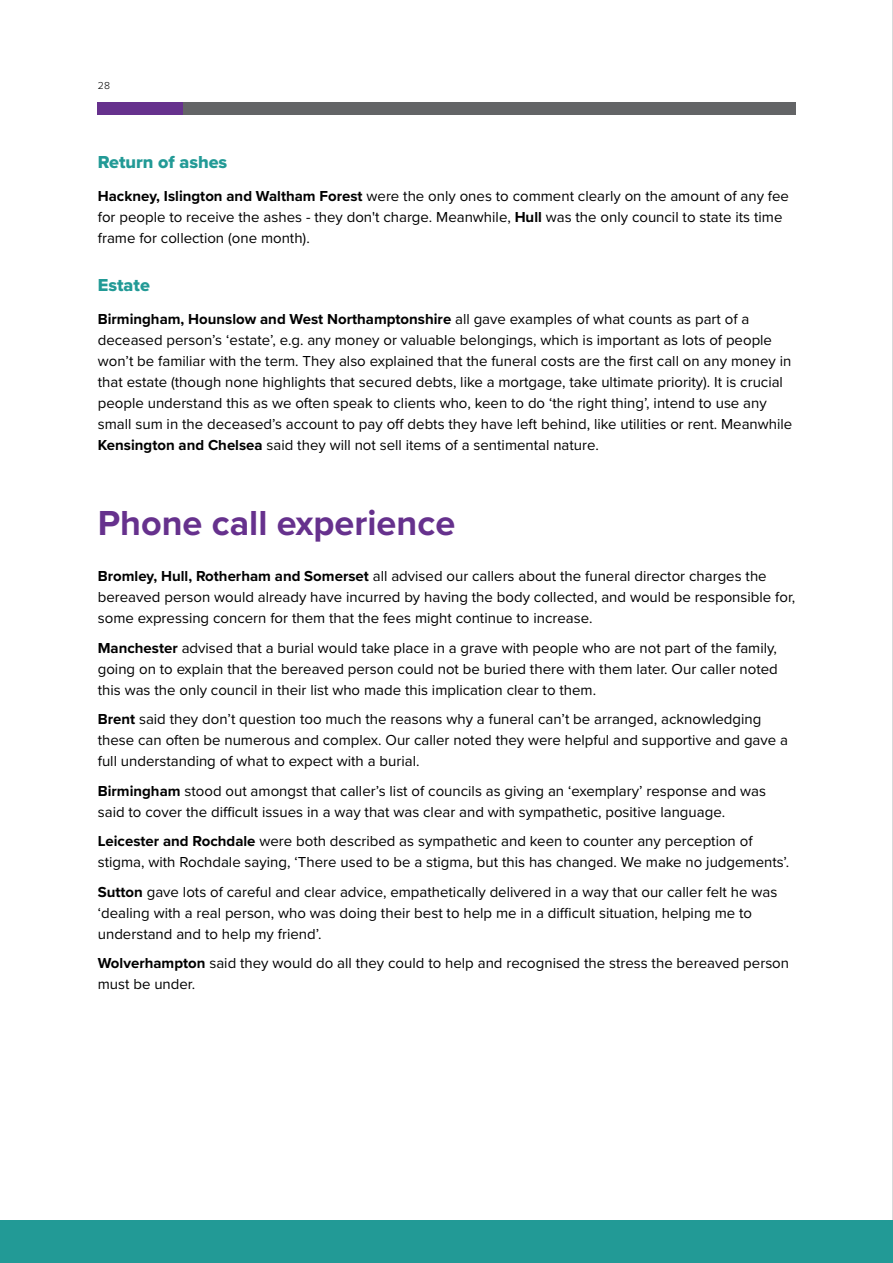
<style>
.page{position:relative;width:893px;height:1263px;background:#fff}
.page>*{position:absolute;margin:0;border:0;box-sizing:border-box;transform-origin:0 0}
.t1{font:700 36px "Proxima Nova";color:#66318d}
.t2{font:18px "Proxima Nova Extrabld";color:#229a96}
.t3{font:15px/21px "Proxima Nova";color:#000}
.t4{font:300 10.5px "Proxima Nova";color:#000}
.s1{font-weight:700}
</style>
<div class="page">
<div style="left:183px;top:102px;width:612px;height:13px;background:#636466"></div>
<div style="left:98px;top:102px;width:85px;height:13px;background:#66318d"></div>
<hr style="left:892px;top:0;width:1px;height:1263px;background:#636466">
<div style="left:0;top:1220px;width:893px;height:43px;background:#229a96"></div>
<p class="t4" style="left:98px;top:78px;width:14px">28</p>
<p class="t2" style="left:98px;top:148px;width:131px">Return of ashes</p>
<p class="t3" style="left:98px;top:185px;width:693px"><span class="s1">Hackney, Islington and Waltham Forest</span> were the only ones to comment clearly on the amount of any fee for people to receive the ashes - they don't charge. Meanwhile, <span class="s1">Hull</span> was the only council to state its time frame for collection (one month).</p>
<p class="t2" style="left:98px;top:271px;width:54px">Estate</p>
<p class="t3" style="left:98px;top:308px;width:696px"><span class="s1">Birmingham, Hounslow and West Northamptonshire</span> all gave examples of what counts as part of a deceased person’s ‘estate’, e.g. any money or valuable belongings, which is important as lots of people won’t be familiar with the term. They also explained that the funeral costs are the first call on any money in that estate (though none highlights that secured debts, like a mortgage, take ultimate priority). It is crucial people understand this as we often speak to clients who, keen to do ‘the right thing’, intend to use any small sum in the deceased’s account to pay off debts they have left behind, like utilities or rent. Meanwhile <span class="s1">Kensington and Chelsea</span> said they will not sell items of a sentimental nature.</p>
<h1 class="t1" style="left:98px;top:496px;width:359px">Phone call experience</h1>
<p class="t3" style="left:98px;top:565px;width:699px"><span class="s1">Bromley, Hull, Rotherham and Somerset</span> all advised our callers about the funeral director charges the bereaved person would already have incurred by having the body collected, and would be responsible for, some expressing concern for them that the fees might continue to increase.</p>
<p class="t3" style="left:98px;top:637px;width:681px;text-align:justify"><span class="s1">Manchester</span> advised that a burial would take place in a grave with people who are not part of the family, going on to explain that the bereaved person could not be buried there with them later. Our caller noted this was the only council in their list who made this implication clear to them.</p>
<p class="t3" style="left:98px;top:708px;width:692px"><span class="s1">Brent</span> said they don’t question too much the reasons why a funeral can’t be arranged, acknowledging these can often be numerous and complex. Our caller noted they were helpful and supportive and gave a full understanding of what to expect with a burial.</p>
<p class="t3" style="left:98px;top:780px;width:670px"><span class="s1">Birmingham</span> stood out amongst that caller’s list of councils as giving an ‘exemplary’ response and was said to cover the difficult issues in a way that was clear and with sympathetic, positive language.</p>
<p class="t3" style="left:98px;top:830px;width:693px"><span class="s1">Leicester and Rochdale</span> were both described as sympathetic and keen to counter any perception of stigma, with Rochdale saying, ‘There used to be a stigma, but this has changed. We make no judgements’.</p>
<p class="t3" style="left:98px;top:881px;width:681px"><span class="s1">Sutton</span> gave lots of careful and clear advice, empathetically delivered in a way that our caller felt he was ‘dealing with a real person, who was doing their best to help me in a difficult situation, helping me to understand and to help my friend’.</p>
<p class="t3" style="left:98px;top:952px;width:693px"><span class="s1">Wolverhampton</span> said they would do all they could to help and recognised the stress the bereaved person must be under.</p>
</div>
